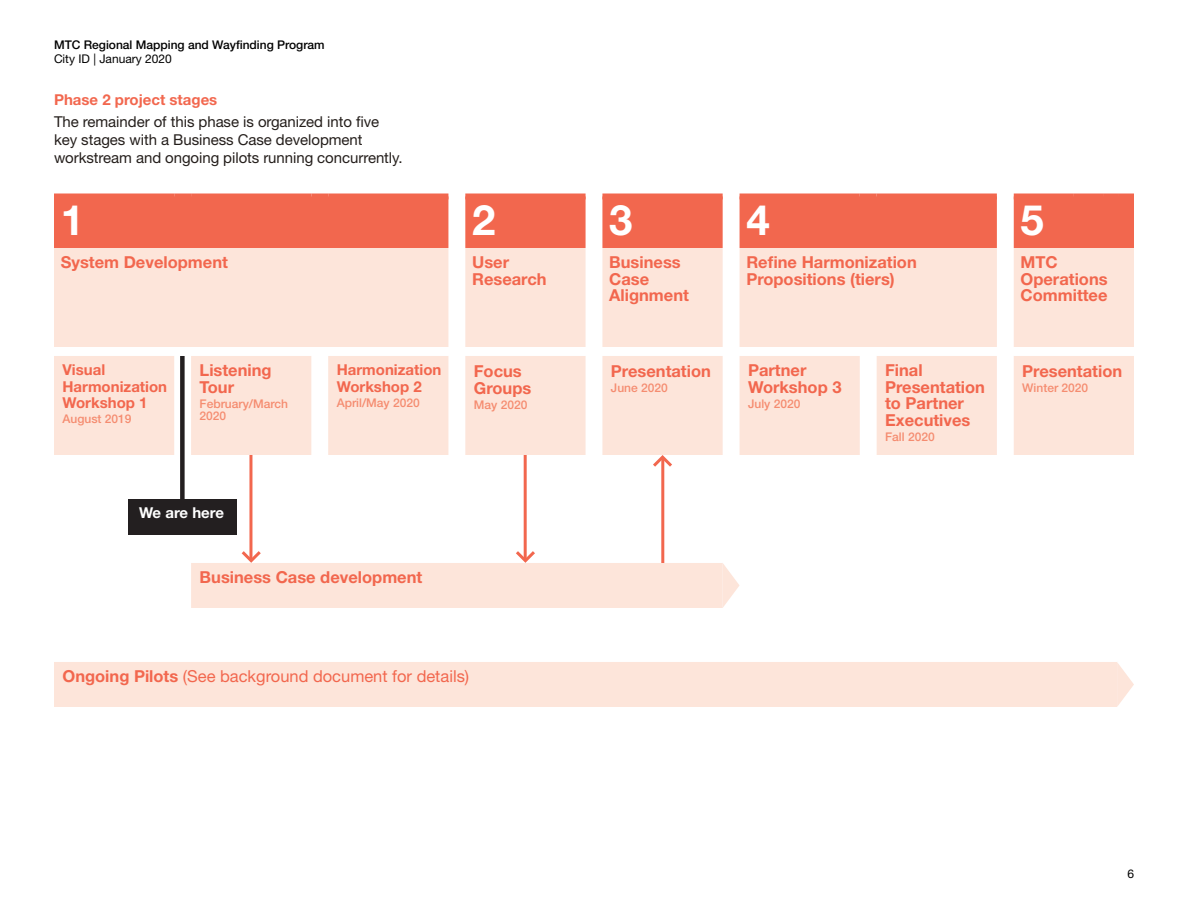
<style>
.page{position:relative;width:1188px;height:918px;background:#fff}
.page>*{position:absolute;margin:0;border:0;box-sizing:border-box;transform-origin:0 0}
.Table_numbers___Bold{font:700 42px "Helvetica Neue LT Std";color:#fff}
.Table_header___11pt{font:700 16.5px/16.5px "Helvetica Neue LT Std";color:#f2674e}
.Table_header___11pt-2{font:16.5px "Helvetica Neue LT Std";color:#f2674e}
.Black_caption_8pt{font:15px/18px "Helvetica Neue LT Std";letter-spacing:-.005em;color:#241e1b}
.Table_header___11pt-3{font:700 15px/16.5px "Helvetica Neue LT Std";color:#f2674e}
.Black_caption_8pt-2{font:700 15px "Helvetica Neue LT Std";color:#f2674e}
.Black_body_header_10{font:700 15px "Helvetica Neue LT Std";letter-spacing:-.01em;color:#fff}
.Table_sub_header___M{font:500 12px/12px "Helvetica Neue LT Std";color:#f58c70}
.t1{font:500 12px "Helvetica Neue LT Std";color:#000}
.t2{font:12px "Helvetica Neue LT Std";color:#000}
.s1{font-weight:700}
</style>
<div class="page">
<div style="left:54px;top:196px;width:1080px;height:52px;background:#f2674e"></div>
<svg style="left:54px;top:248px;width:1080px;height:459px;fill:#fde5da"></svg>
<div style="left:54px;top:193px;width:120px;height:6px;background:#f2674e"></div>
<div style="left:174px;top:193px;width:17px;height:6px;background:#f2674e"></div>
<div style="left:191px;top:193px;width:120px;height:6px;background:#f2674e"></div>
<div style="left:311px;top:193px;width:17px;height:6px;background:#f2674e"></div>
<div style="left:328px;top:193px;width:120px;height:6px;background:#f2674e"></div>
<div style="left:465px;top:193px;width:121px;height:6px;background:#f2674e"></div>
<div style="left:602px;top:193px;width:121px;height:6px;background:#f2674e"></div>
<div style="left:1014px;top:193px;width:60px;height:6px;background:#f2674e"></div>
<div style="left:1074px;top:193px;width:30px;height:6px;background:#f2674e"></div>
<div style="left:1104px;top:193px;width:15px;height:6px;background:#f2674e"></div>
<div style="left:1119px;top:193px;width:15px;height:6px;background:#f2674e"></div>
<div style="left:740px;top:193px;width:120px;height:6px;background:#f2674e"></div>
<div style="left:860px;top:193px;width:17px;height:6px;background:#f2674e"></div>
<div style="left:877px;top:193px;width:120px;height:6px;background:#f2674e"></div>
<div style="left:180px;top:356px;width:5px;height:154px;background:#231f20"></div>
<div style="left:128px;top:500px;width:109px;height:36px;background:#231f20"></div>
<svg style="left:723px;top:563px;width:17px;height:45px"></svg>
<svg style="left:1117px;top:662px;width:17px;height:45px"></svg>
<p class="t1" style="left:54px;top:38px;width:272px">MTC Regional Mapping and Wayfinding Program</p>
<p class="t2" style="left:54px;top:51px;width:119px">City ID | January 2020</p>
<p class="Black_caption_8pt-2" style="left:54px;top:91px;width:165px">Phase 2 project stages</p>
<p class="Black_caption_8pt" style="left:54px;top:113px;width:350px">The remainder of this phase is organized into five key stages with a Business Case development workstream and ongoing pilots running concurrently.</p>
<p class="Table_numbers___Bold" style="left:61px;top:194px;width:25px">1</p>
<p class="Table_numbers___Bold" style="left:472px;top:194px;width:25px">2</p>
<p class="Table_numbers___Bold" style="left:609px;top:194px;width:25px">3</p>
<p class="Table_numbers___Bold" style="left:746px;top:194px;width:25px">4</p>
<p class="Table_numbers___Bold" style="left:1021px;top:194px;width:25px">5</p>
<p class="Table_header___11pt" style="left:61px;top:254px;width:169px">System Development</p>
<p class="Table_header___11pt" style="left:472px;top:254px;width:76px">User<br>Research</p>
<p class="Table_header___11pt" style="left:609px;top:254px;width:81px">Business<br>Case<br>Alignment</p>
<p class="Table_header___11pt" style="left:746px;top:254px;width:172px">Refine Harmonization<br>Propositions (tiers)</p>
<p class="Table_header___11pt" style="left:1021px;top:254px;width:89px">MTC<br>Operations</p>
<p class="Table_header___11pt" style="left:1021px;top:287px;width:89px">Committee</p>
<p class="Table_header___11pt-3" style="left:63px;top:361px;width:44px">Visual</p>
<p class="Table_header___11pt-3" style="left:63px;top:378px;width:106px">Harmonization</p>
<p class="Table_header___11pt-3" style="left:63px;top:394px;width:87px">Workshop 1</p>
<p class="Table_sub_header___M" style="left:63px;top:413px;width:71px">August 2019</p>
<p class="Table_header___11pt" style="left:200px;top:362px;width:74px">Listening</p>
<p class="Table_header___11pt" style="left:200px;top:378px;width:36px">Tour</p>
<p class="Table_sub_header___M" style="left:200px;top:397px;width:90px">February/March<br>2020</p>
<p class="Black_body_header_10" style="left:139px;top:503px;width:87px">We are here</p>
<p class="Table_header___11pt-3" style="left:337px;top:361px;width:106px">Harmonization<br>Workshop 2</p>
<p class="Table_sub_header___M" style="left:337px;top:396px;width:85px">April/May 2020</p>
<p class="Table_header___11pt" style="left:200px;top:569px;width:224px">Business Case development</p>
<p class="Table_header___11pt" style="left:474px;top:363px;width:59px">Focus<br>Groups</p>
<p class="Table_sub_header___M" style="left:474px;top:398px;width:55px">May 2020</p>
<p class="Table_header___11pt-2" style="left:63px;top:667px;width:408px"><span class="s1">Ongoing Pilots</span> (See background document for details)</p>
<p class="Table_header___11pt" style="left:611px;top:363px;width:101px">Presentation</p>
<p class="Table_sub_header___M" style="left:611px;top:382px;width:58px">June 2020</p>
<p class="Table_header___11pt" style="left:748px;top:362px;width:95px">Partner<br>Workshop 3</p>
<p class="Table_sub_header___M" style="left:748px;top:397px;width:54px">July 2020</p>
<p class="Table_header___11pt" style="left:885px;top:362px;width:101px">Final<br>Presentation to Partner<br>Executives</p>
<p class="Table_sub_header___M" style="left:885px;top:430px;width:51px">Fall 2020</p>
<p class="Table_header___11pt" style="left:1022px;top:363px;width:101px">Presentation</p>
<p class="Table_sub_header___M" style="left:1022px;top:382px;width:68px">Winter 2020</p>
<p class="t2" style="left:1127px;top:866px;width:8px">6</p>
</div>
